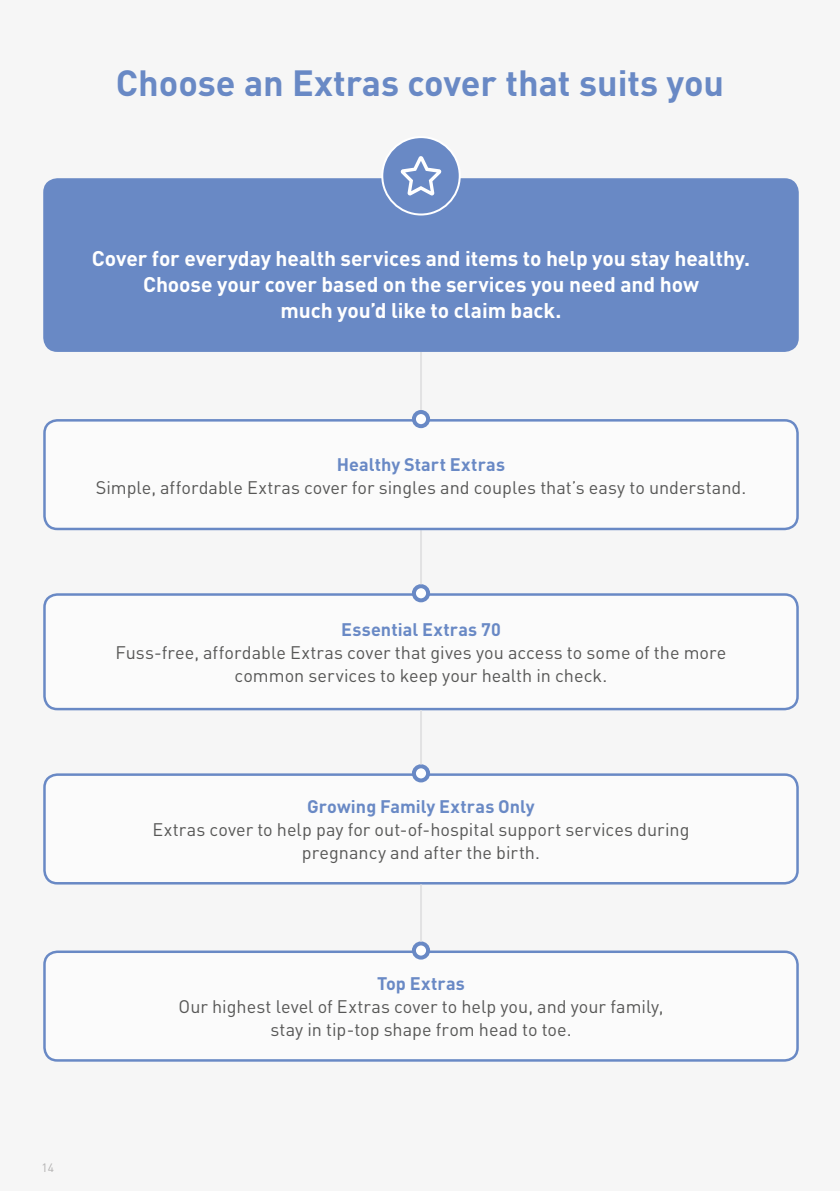
<style>
.page{position:relative;width:840px;height:1191px;background:#fff}
.page>*{position:absolute;margin:0;border:0;box-sizing:border-box;transform-origin:0 0}
.t1{font:700 36px "DINOT";color:#6989c5}
.t2{font:700 21px/26px "DINOT";letter-spacing:-.005em;color:#fff;text-align:center}
.t3{font:18px/23px "DINOT";color:#575756;text-align:center}
.t4{font:700 18px "DINOT";letter-spacing:.005em;color:#6989c5}
.t5{font:12px "DINOT";color:#b3b2b2}
</style>
<div class="page">
<div style="left:0;top:0;width:839px;height:1191px;background:#f6f6f6"></div>
<div style="left:44px;top:774px;width:753px;height:109px;background:#fbfbfb;border-radius:13px"></div>
<div style="left:43px;top:773px;width:755px;height:111px;border:2px solid #6989c5;border-radius:13px"></div>
<svg style="left:413px;top:766px;width:15px;height:14px"></svg>
<div style="left:411px;top:764px;width:19px;height:18px;border:4px solid #6989c5;border-radius:50%"></div>
<div style="left:44px;top:951px;width:753px;height:109px;background:#fbfbfb;border-radius:13px"></div>
<div style="left:43px;top:950px;width:755px;height:111px;border:2px solid #6989c5;border-radius:13px"></div>
<svg style="left:413px;top:943px;width:15px;height:14px"></svg>
<div style="left:411px;top:941px;width:19px;height:18px;border:4px solid #6989c5;border-radius:50%"></div>
<div style="left:44px;top:594px;width:753px;height:115px;background:#fbfbfb;border-radius:13px"></div>
<div style="left:43px;top:593px;width:755px;height:117px;border:2px solid #6989c5;border-radius:13px"></div>
<div style="left:413px;top:586px;width:15px;height:14px;background:#fff;border-radius:50%"></div>
<div style="left:411px;top:584px;width:19px;height:18px;border:4px solid #6989c5;border-radius:50%"></div>
<hr style="left:420px;top:352px;width:2px;height:58px;background:#e2e2e3">
<hr style="left:420px;top:530px;width:2px;height:54px;background:#e2e2e3">
<hr style="left:420px;top:710px;width:2px;height:54px;background:#e2e2e3">
<hr style="left:420px;top:884px;width:2px;height:57px;background:#e2e2e3">
<div style="left:44px;top:420px;width:753px;height:109px;background:#fbfbfb;border-radius:13px"></div>
<div style="left:43px;top:419px;width:755px;height:111px;border:2px solid #6989c5;border-radius:13px"></div>
<div style="left:413px;top:412px;width:15px;height:14px;background:#fff;border-radius:50%"></div>
<div style="left:411px;top:410px;width:19px;height:18px;border:4px solid #6989c5;border-radius:50%"></div>
<div style="left:43px;top:178px;width:755px;height:174px;background:#6989c5;border-radius:14px"></div>
<div style="left:382px;top:137px;width:77px;height:77px;background:#6989c5;border-radius:50%"></div>
<div style="left:381px;top:136px;width:79px;height:79px;border:2px solid #fff;border-radius:50%"></div>
<svg style="left:400px;top:156px;width:41px;height:40px"></svg>
<h1 class="t1" style="left:116px;top:60px;width:609px">Choose an Extras cover that suits you</h1>
<p class="t2" style="left:92px;top:244px;width:659px">Cover for everyday health services and items to help you stay healthy.<br>Choose your cover based on the services you need and how<br>much you’d like to claim back.</p>
<p class="t4" style="left:337px;top:452px;width:170px">Healthy Start Extras</p>
<p class="t3" style="left:96px;top:475px;width:651px">Simple, affordable Extras cover for singles and couples that’s easy to understand.</p>
<p class="t5" style="left:42px;top:1160px;width:14px">14</p>
<p class="t4" style="left:341px;top:617px;width:161px">Essential Extras 70</p>
<p class="t3" style="left:115px;top:640px;width:612px">Fuss-free, affordable Extras cover that gives you access to some of the more common services to keep your health in check.</p>
<p class="t4" style="left:307px;top:794px;width:229px">Growing Family Extras Only</p>
<p class="t3" style="left:152px;top:817px;width:538px">Extras cover to help pay for out-of-hospital support services during pregnancy and after the birth.</p>
<p class="t4" style="left:377px;top:971px;width:89px">Top Extras</p>
<p class="t3" style="left:178px;top:994px;width:486px">Our highest level of Extras cover to help you, and your family, stay in tip-top shape from head to toe.</p>
</div>
